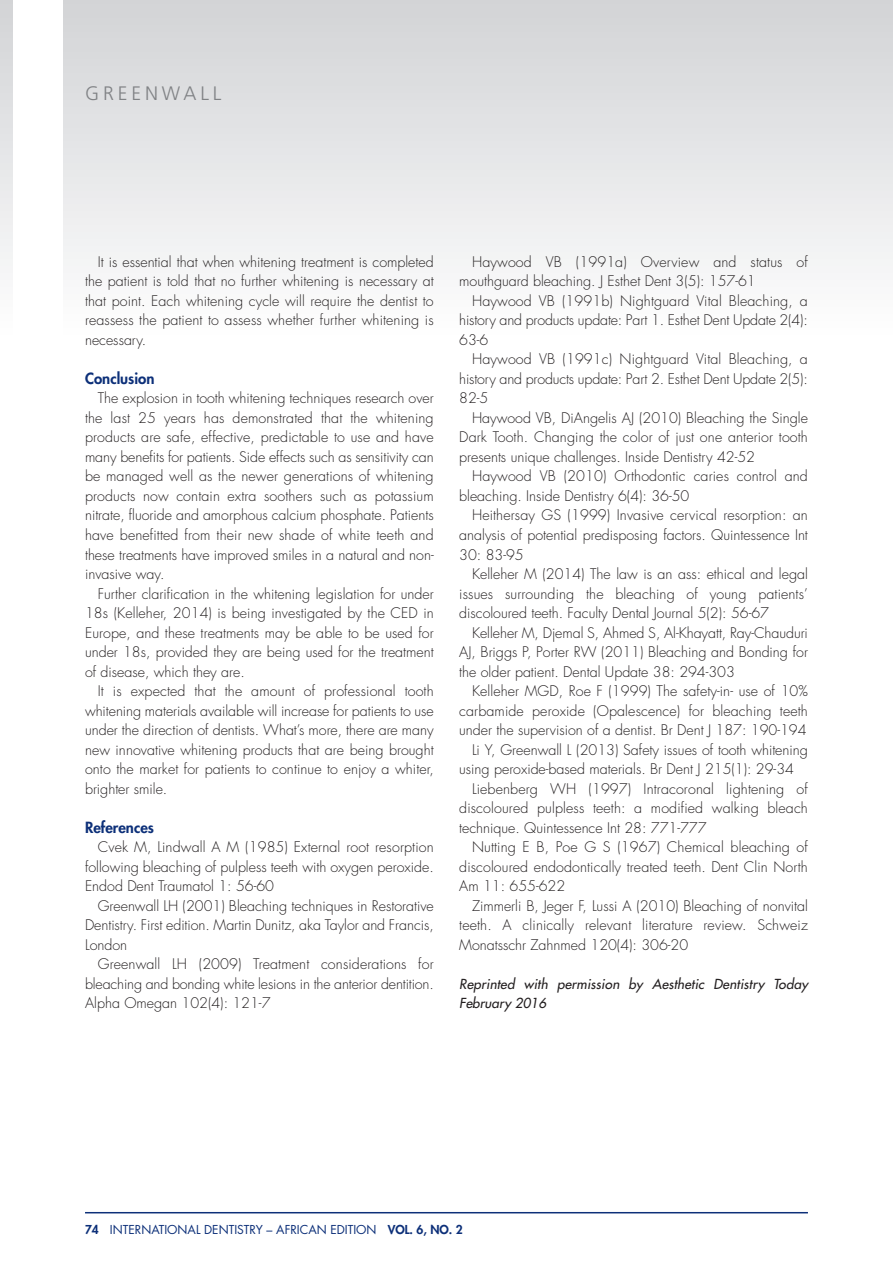
<style>
.page{position:relative;width:893px;height:1263px;background:#fff}
.page>*{position:absolute;margin:0;border:0;box-sizing:border-box;transform-origin:0 0}
.t1{font:300 19.5px "Frutiger";letter-spacing:.2em;color:#808285}
.t2{font:800 15px "Futura";color:#0d3079}
.t3{font:300 14.25px/19.5px "Futura";color:#231f20;text-align:justify}
.t4{font:italic 13.5px/19.5px "Futura";letter-spacing:.01em;color:#231f20}
.t5{font:12px "Futura";color:#0d3079}
.s1{font-weight:800}
</style>
<div class="page">
<svg style="left:0;top:0;width:13px;height:266px"></svg>
<div style="left:64px;top:0;width:829px;height:334px;background:linear-gradient(to bottom,#d2d3d6,#fdfdfe)"></div>
<hr style="left:85px;top:1212px;width:723px;height:1px;background:#0d3079">
<h1 class="t1" style="left:85px;top:85px;width:138px">GREENWALL</h1>
<p class="t3" style="left:85px;top:253px;width:350px;text-indent:13px">It is essential that when whitening treatment is completed the patient is told that no further whitening is necessary at that point. Each whitening cycle will require the dentist to reassess the patient to assess whether further whitening is necessary.</p>
<p class="t2" style="left:85px;top:371px;width:71px">Conclusion</p>
<p class="t3" style="left:85px;top:390px;width:350px;text-indent:13px">The explosion in tooth whitening techniques research over the last 25 years has demonstrated that the whitening products are safe, effective, predictable to use and have many benefits for patients. Side effects such as sensitivity can be managed well as the newer generations of whitening products now contain extra soothers such as potassium nitrate, fluoride and amorphous calcium phosphate. Patients have benefitted from their new shade of white teeth and these treatments have improved smiles in a natural and non&shy;invasive way.</p>
<p class="t3" style="left:85px;top:585px;width:350px;text-indent:13px">Further clarification in the whitening legislation for under 18s (Kelleher, 2014) is being investigated by the CED in Europe, and these treatments may be able to be used for under 18s, provided they are being used for the treatment of disease, which they are.</p>
<p class="t3" style="left:85px;top:682px;width:350px;text-indent:13px">It is expected that the amount of professional tooth whitening materials available will increase for patients to use under the direction of dentists. What’s more, there are many new innovative whitening products that are being brought onto the market for patients to continue to enjoy a whiter, brighter smile.</p>
<p class="t2" style="left:85px;top:820px;width:70px">References</p>
<p class="t3" style="left:85px;top:838px;width:350px;text-indent:13px">Cvek M, Lindwall A M (1985) External root resorption following bleaching of pulpless teeth with oxygen peroxide.<br>Endod Dent Traumatol 1: 56-60</p>
<p class="t3" style="left:85px;top:897px;width:350px;text-indent:13px">Greenwall LH (2001) Bleaching techniques in Restorative Dentistry. First edition. Martin Dunitz, aka Taylor and Francis, London</p>
<p class="t3" style="left:85px;top:955px;width:350px;text-indent:13px">Greenwall LH (2009) Treatment considerations for bleaching and bonding white lesions in the anterior dentition.<br>Alpha Omegan 102(4): 121-7</p>
<p class="t3" style="left:459px;top:253px;width:350px;text-indent:13px">Haywood VB (1991a) Overview and status of mouthguard bleaching. J Esthet Dent 3(5): 157-61</p>
<p class="t3" style="left:459px;top:292px;width:350px;text-indent:13px">Haywood VB (1991b) Nightguard Vital Bleaching, a history and products update: Part 1. Esthet Dent Update 2(4):<br>63-6</p>
<p class="t3" style="left:459px;top:351px;width:350px;text-indent:13px">Haywood VB (1991c) Nightguard Vital Bleaching, a history and products update: Part 2. Esthet Dent Update 2(5):<br>82-5</p>
<p class="t3" style="left:459px;top:409px;width:350px;text-indent:13px">Haywood VB, DiAngelis AJ (2010) Bleaching the Single Dark Tooth. Changing the color of just one anterior tooth presents unique challenges. Inside Dentistry 42-52</p>
<p class="t3" style="left:459px;top:468px;width:350px;text-indent:13px">Haywood VB (2010) Orthodontic caries control and bleaching. Inside Dentistry 6(4): 36-50</p>
<p class="t3" style="left:459px;top:507px;width:350px;text-indent:13px">Heithersay GS (1999) Invasive cervical resorption: an analysis of potential predisposing factors. Quintessence Int 30: 83-95</p>
<p class="t3" style="left:459px;top:565px;width:350px;text-indent:13px">Kelleher M (2014) The law is an ass: ethical and legal issues surrounding the bleaching of young patients’ discoloured teeth. Faculty Dental Journal 5(2): 56-67</p>
<p class="t3" style="left:459px;top:624px;width:350px;text-indent:13px">Kelleher M, Djemal S, Ahmed S, Al-Khayatt, Ray-Chauduri AJ, Briggs P, Porter RW (2011) Bleaching and Bonding for the older patient. Dental Update 38: 294-303</p>
<p class="t3" style="left:472px;top:682px;width:337px">Kelleher MGD, Roe F (1999) The safety-in- use of 10%</p>
<p class="t3" style="left:459px;top:702px;width:350px">carbamide peroxide (Opalescence) for bleaching teeth</p>
<p class="t3" style="left:459px;top:721px;width:349px">under the supervision of a dentist. Br Dent J 187: 190-194</p>
<p class="t3" style="left:472px;top:741px;width:337px">Li Y, Greenwall L (2013) Safety issues of tooth whitening</p>
<p class="t3" style="left:459px;top:760px;width:336px">using peroxide-based materials. Br Dent J 215(1): 29-34</p>
<p class="t3" style="left:472px;top:780px;width:337px">Liebenberg WH (1997) Intracoronal lightening of</p>
<p class="t3" style="left:459px;top:799px;width:350px">discoloured pulpless teeth: a modified walking bleach</p>
<p class="t3" style="left:459px;top:819px;width:249px">technique. Quintessence Int 28: 771-777</p>
<p class="t3" style="left:472px;top:838px;width:337px">Nutting E B, Poe G S (1967) Chemical bleaching of</p>
<p class="t3" style="left:459px;top:858px;width:350px">discoloured endodontically treated teeth. Dent Clin North</p>
<p class="t3" style="left:459px;top:877px;width:107px">Am 11: 655-622</p>
<p class="t3" style="left:472px;top:897px;width:337px">Zimmerli B, Jeger F, Lussi A (2010) Bleaching of nonvital</p>
<p class="t3" style="left:459px;top:916px;width:350px">teeth. A clinically relevant literature review. Schweiz</p>
<p class="t3" style="left:459px;top:936px;width:231px">Monatsschr Zahnmed 120(4): 306-20</p>
<p class="t4" style="left:459px;top:975px;width:350px">Reprinted with permission by Aesthetic Dentistry Today<br>February 2016</p>
<p class="t5" style="left:85px;top:1224px;width:379px"><span class="s1">74</span> INTERNATIONAL DENTISTRY – AFRICAN EDITION <span class="s1">VOL. 6, NO. 2</span></p>
</div>
